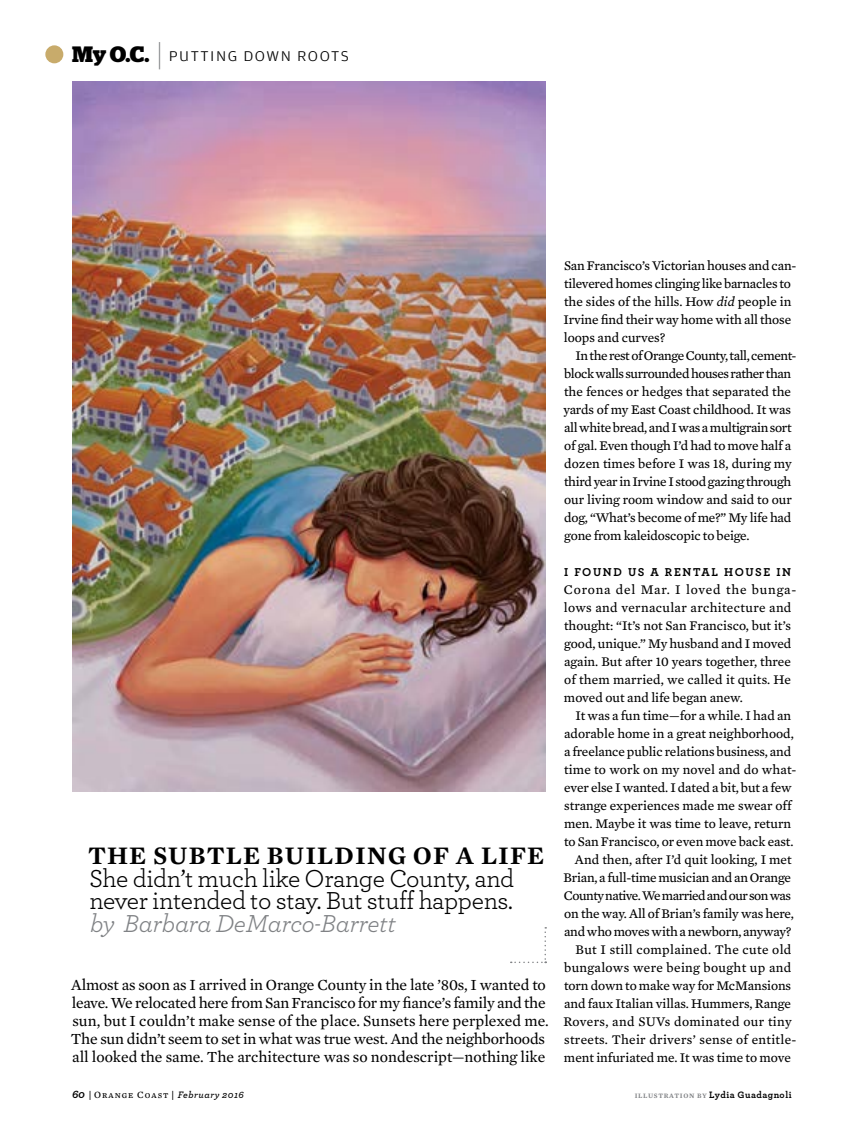
<style>
.page{position:relative;width:864px;height:1134px;background:#fff}
.page>*{position:absolute;margin:0;border:0;box-sizing:border-box;transform-origin:0 0}
.t1{font:25.65px/22.5px "Archer";letter-spacing:-.015em;color:#000}
.t2{font:600 25.65px "Mercury Text G1";letter-spacing:.04em;color:#000}
.t3{font:italic 25.65px "Archer";letter-spacing:-.01em;color:#808285}
.t4{font:700 22.2px "Stag";color:#000}
.t5{font:15.75px/18px "Mercury Text G2";letter-spacing:-.01em;color:#000}
.t6{font:300 15px "Amplitude Wide";letter-spacing:.1em;color:#000}
.t7{font:13.5px/18px "Mercury Text G3";letter-spacing:-.005em;color:#000}
.t8{font:700 12px "Archer";letter-spacing:.135em;color:#000}
.t9{font:700 9.75px "Archer";letter-spacing:.045em;color:#000}
.t10{font:italic 600 9.75px "Archer";letter-spacing:.05em;color:#000}
.s1{font-family:"Amplitude";font-weight:500;font-size:33.3px;color:#808285}
.s2{font-weight:700;font-size:11.25px}
.s3{font-family:"Mercury Text G3 Roman SC";font-weight:400;font-style:normal}
.s4{font-style:italic}
.s5{font-family:"Mercury Text G3 Semibold SC";font-weight:400;font-size:6.9px;color:#808285}
</style>
<div class="page">
<svg style="left:511px;top:927px;width:35px;height:36px"></svg>
<div style="left:45px;top:45px;width:18px;height:18px;background:#c8ab6b;border-radius:50%"></div>
<img style="left:72px;top:81px;width:474px;height:711px">
<h2 class="t4" style="left:72px;top:41px;width:90px">My O.C. <span class="s1">|</span></h2>
<p class="t6" style="left:169px;top:48px;width:151px">PUTTING DOWN ROOT</p>
<p class="t6" style="left:341px;top:48px;width:10px">S</p>
<h1 class="t2" style="left:88px;top:839px;width:458px">THE SUBTLE BUILDING OF A LIFE</h1>
<h1 class="t1" style="left:89px;top:866px;width:427px">She didn’t much like Orange County, and never intended to stay. But stuff happens.</h1>
<h1 class="t3" style="left:90px;top:907px;width:307px">by Barbara DeMarco-Barrett</h1>
<p class="t5" style="left:71px;top:975px;width:479px">Almost as soon as I arrived in Orange County in the late ’80s, I wanted to leave. We relocated here from San Francisco for my fiance’s family and the sun, but I couldn’t make sense of the place. Sunsets here perplexed me.<br>The sun didn’t seem to set in what was true west. And the neighborhoods all looked the same. The architecture was so nondescript—nothing like</p>
<p class="t10" style="left:72px;top:1089px;width:173px"><span class="s2">60</span> | <span class="s3">Orange Coast</span> | February 2016</p>
<p class="t7" style="left:563px;top:256px;width:235px">San Francisco’s Victorian houses and can&shy;tilevered homes clinging like barnacles to the sides of the hills. How <span class="s4">did</span> people in Irvine find their way home with all those loops and curves?</p>
<p class="t7" style="left:563px;top:346px;width:235px;text-indent:12px">In the rest of Orange County, tall, cement&shy;block walls surrounded houses rather than the fences or hedges that separated the yards of my East Coast childhood. It was all white bread, and I was a multigrain sort of gal. Even though I’d had to move half a dozen times before I was 18, during my third year in Irvine I stood gazing through our living room window and said to our dog, “What’s become of me?” My life had gone from kaleidoscopic to beige.</p>
<p class="t8" style="left:564px;top:564px;width:229px">I FOUND US A RENTAL HOUSE IN</p>
<p class="t7" style="left:564px;top:580px;width:234px">Corona del Mar. I loved the bunga&shy;lows and vernacular architecture and thought: “It’s not San Francisco, but it’s good, unique.” My husband and I moved again. But after 10 years together, three of them married, we called it quits. He moved out and life began anew.</p>
<p class="t7" style="left:564px;top:706px;width:234px;text-align:center">It was a fun time—for a while. I had an adorable home in a great neighborhood, a freelance public relations business, and time to work on my novel and do what&shy;ever else I wanted. I dated a bit, but a few strange experiences made me swear off men. Maybe it was time to leave, return to San Francisco, or even move back east.<br>And then, after I’d quit looking, I met Brian, a full-time musician and an Orange County native. We married and our son was on the way. All of Brian’s family was here, and who moves with a newborn, anyway?<br>But I still complained. The cute old bungalows were being bought up and torn down to make way for McMansions and faux Italian villas. Hummers, Range Rovers, and SUVs dominated our tiny streets. Their drivers’ sense of entitle&shy;ment infuriated me. It was time to move</p>
<p class="t9" style="left:635px;top:1089px;width:158px"><span class="s5">ILLUSTRATION BY</span> LYDIA GUADAGNOLI</p>
</div>
